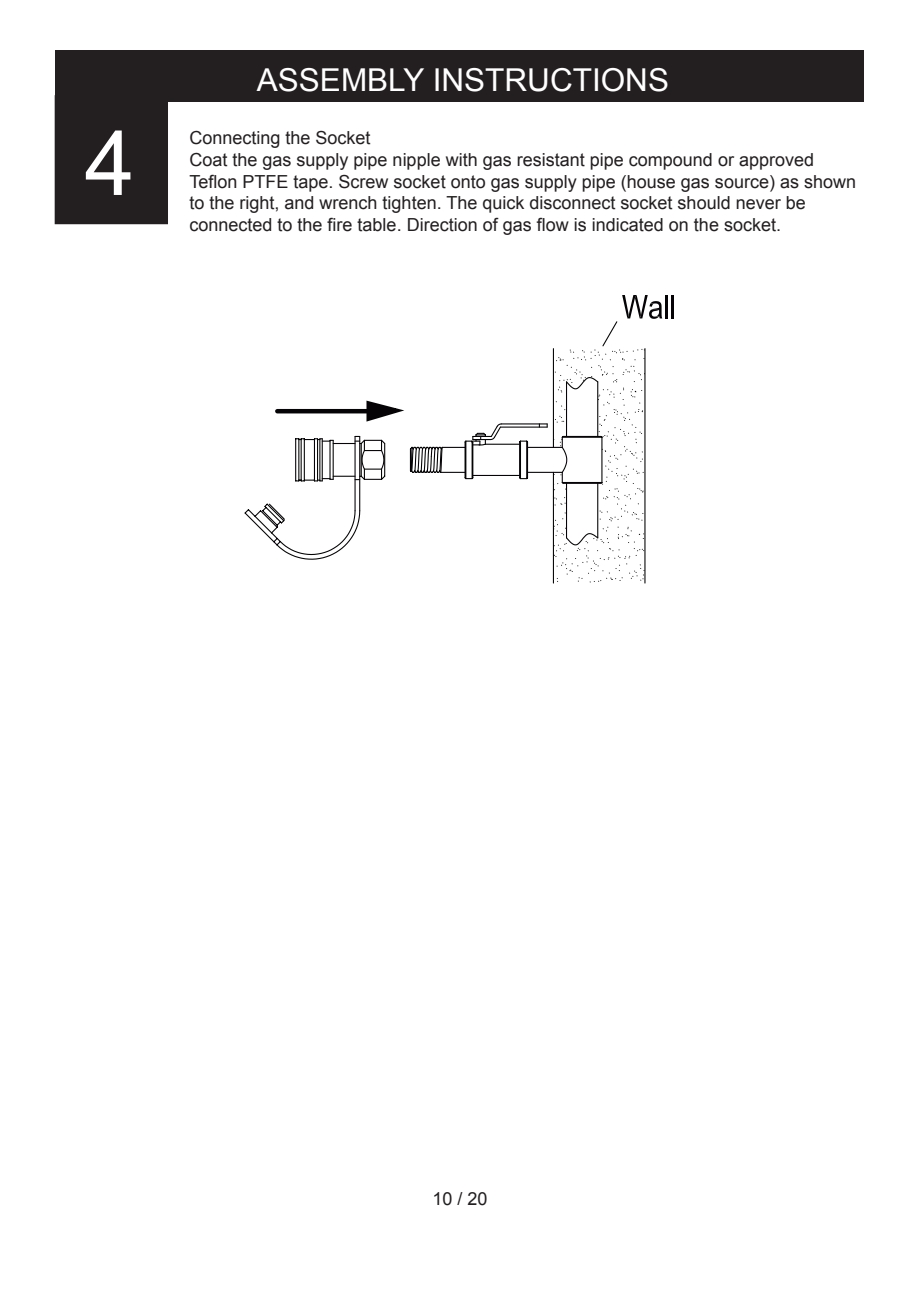
<style>
.page{position:relative;width:919px;height:1289px;background:#fff}
.page>*{position:absolute;margin:0;border:0;box-sizing:border-box;transform-origin:0 0}
.t1{font:90px "Arial";color:#fff}
.t2{font:31.5px "Arial";color:#fff}
.t3{font:18px/21.6px "Arial";color:#231f20}
</style>
<div class="page">
<div style="left:55px;top:50px;width:808px;height:51px;background:#231f20"></div>
<div style="left:55px;top:95px;width:113px;height:129px;background:#231f20"></div>
<hr style="left:665px;top:295px;width:2px;height:23px;background:#050305">
<hr style="left:671px;top:295px;width:2px;height:23px;background:#050305">
<svg style="left:244px;top:295px;width:418px;height:288px"></svg>
<h2 class="t2" style="left:257px;top:59px;width:413px">ASSEMBLY INSTRUCTIONS</h2>
<h1 class="t1" style="left:85px;top:104px;width:52px">4</h1>
<p class="t3" style="left:189px;top:127px;width:668px">Connecting the Socket<br>Coat the gas supply pipe nipple with gas resistant pipe compound or approved Teflon PTFE tape. Screw socket onto gas supply pipe (house gas source) as shown to the right, and wrench tighten. The quick disconnect socket should never be connected to the fire table. Direction of gas flow is indicated on the socket.</p>
<p class="t3" style="left:432px;top:1188px;width:57px">10 / 20</p>
</div>
